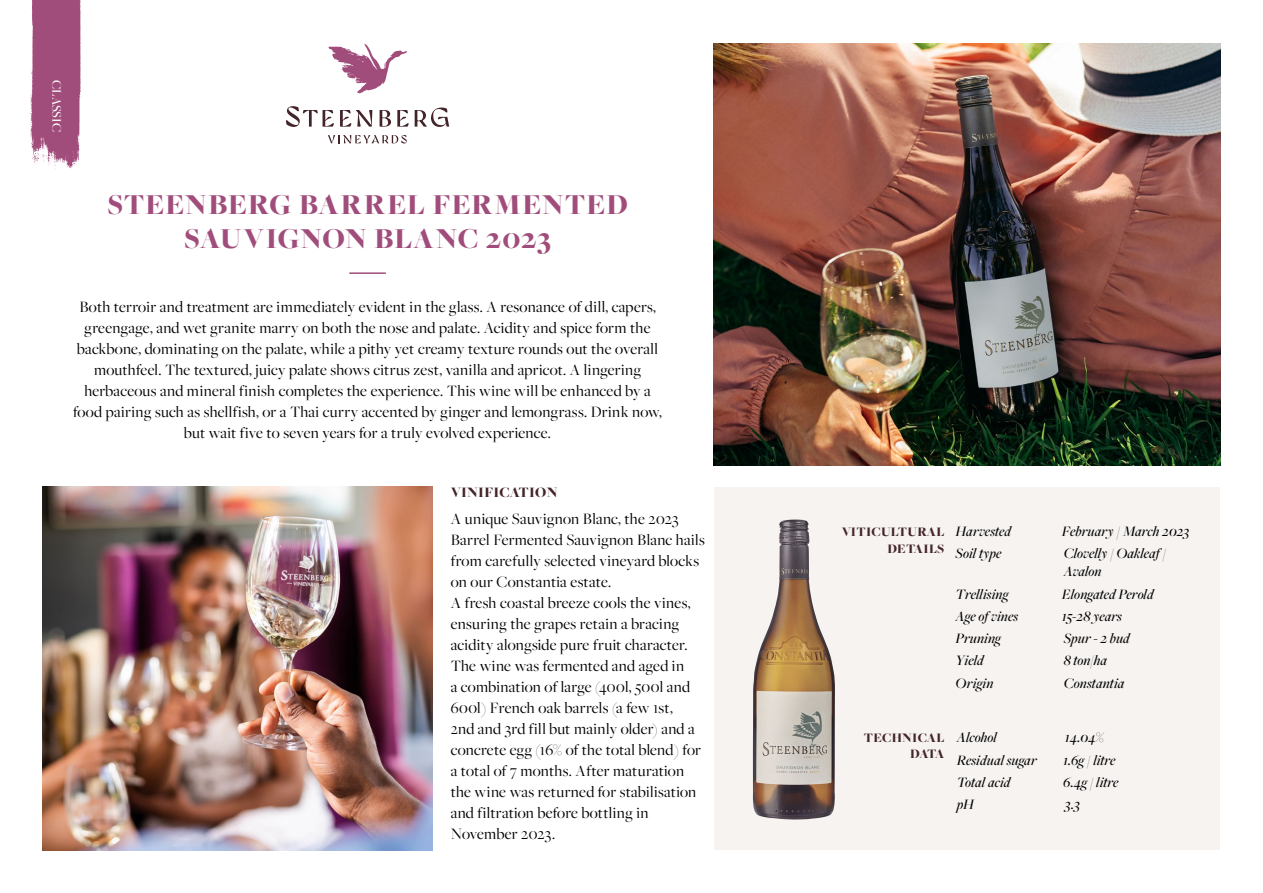
<style>
.page{position:relative;width:1263px;height:893px;background:#fff}
.page>*{position:absolute;margin:0;border:0;box-sizing:border-box;transform-origin:0 0}
.t1{font:900 30px/34.5px "Freight Big Pro";letter-spacing:.035em;color:#a14d7b;text-align:center}
.t2{font:16.5px/21px "Freight Big Pro";letter-spacing:.015em;color:#000;text-align:center}
.t3{font:italic 500 15px/18px "Freight Big Pro";letter-spacing:.005em;color:#000}
.t4{font:900 15px "Freight Big Pro";letter-spacing:.02em;color:#432429}
.t5{font:900 13.5px/16.2px "Freight Big Pro";letter-spacing:.02em;color:#432429;text-align:right}
.t6{font:500 13.5px "Freight Big Pro";color:#fff}
</style>
<div class="page">
<svg style="left:30px;top:0;width:51px;height:169px;background:#ad648c"></svg>
<img style="left:713px;top:44px;width:507px;height:421px">
<hr style="left:349px;top:272px;width:37px;height:2px;background:#a14d7b">
<img style="left:43px;top:487px;width:390px;height:363px">
<div style="left:714px;top:487px;width:506px;height:363px;background:#f6f3f1"></div>
<img style="left:752px;top:519px;width:83px;height:300px">
<svg style="left:328px;top:135px;width:79px;height:8px"></svg>
<svg style="left:286px;top:106px;width:48px;height:21px"></svg>
<svg style="left:340px;top:110px;width:32px;height:17px"></svg>
<svg style="left:380px;top:110px;width:11px;height:17px"></svg>
<svg style="left:397px;top:110px;width:12px;height:17px"></svg>
<svg style="left:415px;top:108px;width:34px;height:19px"></svg>
<svg style="left:328px;top:44px;width:79px;height:49px"></svg>
<p class="t6" style="left:66px;top:80px;width:53px;rotate:90deg">CLASSIC</p>
<h1 class="t1" style="left:107px;top:187px;width:522px">STEENBERG BARREL FERMENTED<br>SAUVIGNON BLANC 2023</h1>
<p class="t2" style="left:73px;top:296px;width:590px">Both terroir and treatment are immediately evident in the glass. A resonance of dill, capers, greengage, and wet granite marry on both the nose and palate. Acidity and spice form the backbone, dominating on the palate, while a pithy yet creamy texture rounds out the overall mouthfeel. The textured, juicy palate shows citrus zest, vanilla and apricot. A lingering herbaceous and mineral finish completes the experience. This wine will be enhanced by a food pairing such as shellfish, or a Thai curry accented by ginger and lemongrass. Drink now, but wait five to seven years for a truly evolved experience.</p>
<p class="t4" style="left:451px;top:482px;width:108px">VINIFICATION</p>
<p class="t2" style="left:451px;top:508px;width:256px;text-align:left">A unique Sauvignon Blanc, the 2023<br>Barrel Fermented Sauvignon Blanc hails from carefully selected vineyard blocks on our Constantia estate.<br>A fresh coastal breeze cools the vines, ensuring the grapes retain a bracing acidity alongside pure fruit character.<br>The wine was fermented and aged in<br>a combination of large (400l, 500l and 600l) French oak barrels (a few 1st,<br>2nd and 3rd fill but mainly older) and a concrete egg (16% of the total blend) for a total of 7 months. After maturation the wine was returned for stabilisation and filtration before bottling in November 2023.</p>
<p class="t5" style="left:842px;top:524px;width:104px">VITICULTURAL<br>DETAILS</p>
<p class="t3" style="left:956px;top:522px;width:57px">Harvested</p>
<p class="t3" style="left:1062px;top:522px;width:129px">February / March 2023</p>
<p class="t3" style="left:956px;top:544px;width:47px">Soil type</p>
<p class="t3" style="left:1064px;top:544px;width:104px">Clovelly / Oakleaf /<br>Avalon</p>
<p class="t3" style="left:956px;top:584px;width:54px">Trellising</p>
<p class="t3" style="left:1062px;top:584px;width:93px">Elongated Perold</p>
<p class="t3" style="left:956px;top:607px;width:64px">Age of vines</p>
<p class="t3" style="left:1062px;top:607px;width:61px">15-28 years</p>
<p class="t3" style="left:956px;top:629px;width:47px">Pruning</p>
<p class="t3" style="left:1064px;top:629px;width:68px">Spur - 2 bud</p>
<p class="t3" style="left:956px;top:651px;width:30px">Yield</p>
<p class="t3" style="left:1064px;top:651px;width:45px">8 ton/ha</p>
<p class="t3" style="left:956px;top:673px;width:39px">Origin</p>
<p class="t3" style="left:1064px;top:673px;width:62px">Constantia</p>
<p class="t5" style="left:864px;top:729px;width:82px">TECHNICAL<br>DATA</p>
<p class="t3" style="left:957px;top:728px;width:42px">Alcohol</p>
<p class="t3" style="left:1065px;top:728px;width:41px">14.04%</p>
<p class="t3" style="left:957px;top:750px;width:82px">Residual sugar</p>
<p class="t3" style="left:1063px;top:750px;width:54px">1.6g / litre</p>
<p class="t3" style="left:957px;top:772px;width:55px">Total acid</p>
<p class="t3" style="left:1063px;top:772px;width:57px">6.4g / litre</p>
<p class="t3" style="left:957px;top:795px;width:19px">pH</p>
<p class="t3" style="left:1065px;top:795px;width:17px">3.3</p>
</div>
